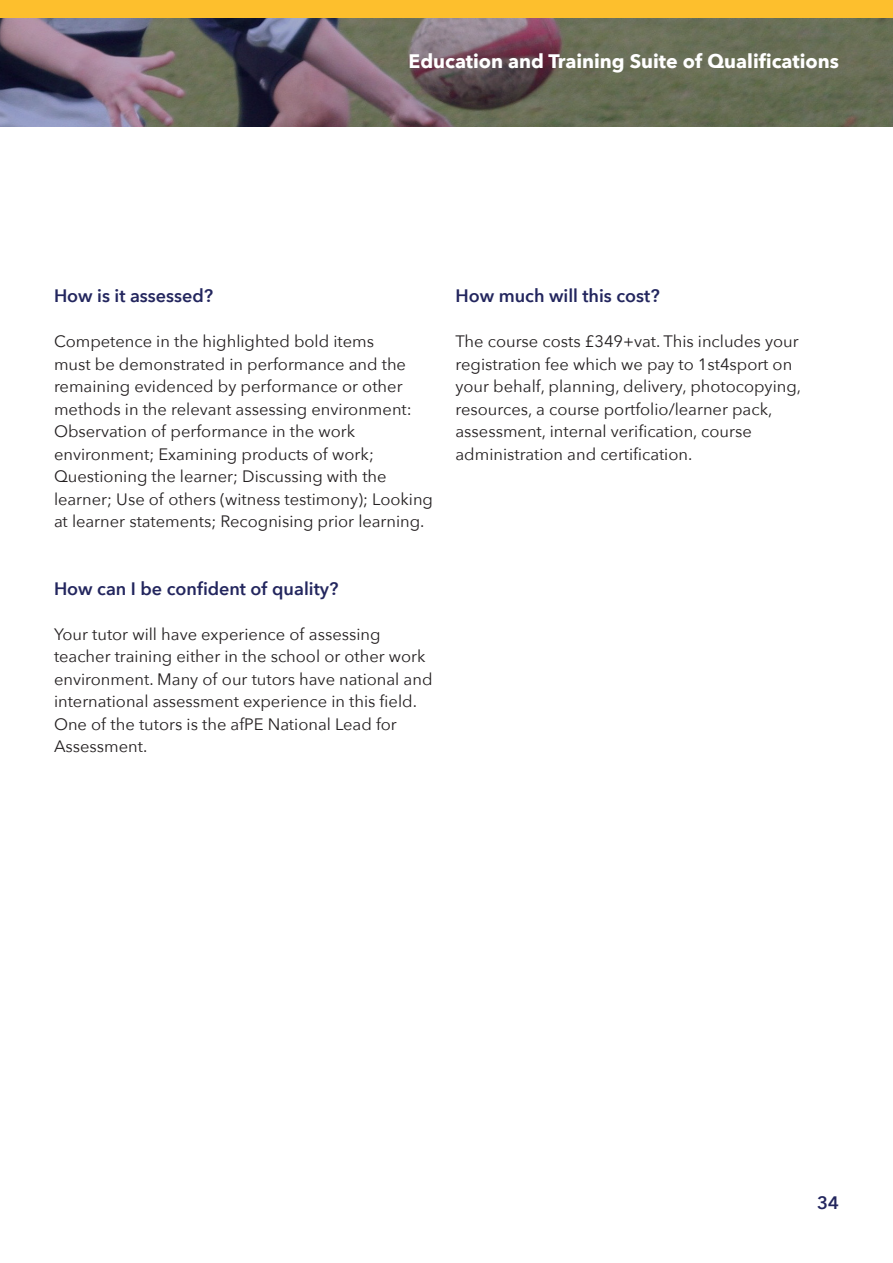
<style>
.page{position:relative;width:893px;height:1263px;background:#fff}
.page>*{position:absolute;margin:0;border:0;box-sizing:border-box;transform-origin:0 0}
.t1{font:700 19.5px "Avenir Next";color:#fff}
.Paragraph_Style_1{font:600 18px "Avenir Next";color:#23265e}
.Paragraph_Style_1-2{font:16.5px/22.5px "Avenir Next";color:#231f20}
</style>
<div class="page">
<svg style="left:0;top:18px;width:893px;height:108px;background:#6b6662"></svg>
<div style="left:0;top:0;width:893px;height:18px;background:#fdbf2d"></div>
<p class="t1" style="left:409px;top:44px;width:432px">Education and Training Suite of Qualifications</p>
<p class="Paragraph_Style_1" style="left:54px;top:280px;width:161px">How is it assessed?</p>
<p class="Paragraph_Style_1-2" style="left:54px;top:329px;width:381px">Competence in the highlighted bold items<br>must be demonstrated in performance and the remaining evidenced by performance or other methods in the relevant assessing environment:<br>Observation of performance in the work environment; Examining products of work; Questioning the learner; Discussing with the learner; Use of others (witness testimony); Looking at learner statements; Recognising prior learning.</p>
<p class="Paragraph_Style_1" style="left:54px;top:573px;width:286px">How can I be confident of quality?</p>
<p class="Paragraph_Style_1-2" style="left:54px;top:622px;width:380px">Your tutor will have experience of assessing teacher training either in the school or other work environment. Many of our tutors have national and international assessment experience in this field.<br>One of the tutors is the afPE National Lead for Assessment.</p>
<p class="Paragraph_Style_1" style="left:455px;top:280px;width:206px">How much will this cost?</p>
<p class="Paragraph_Style_1-2" style="left:455px;top:329px;width:347px">The course costs £349+vat. This includes your registration fee which we pay to 1st4sport on your behalf, planning, delivery, photocopying, resources, a course portfolio/learner pack, assessment, internal verification, course administration and certification.</p>
<p class="Paragraph_Style_1" style="left:817px;top:1187px;width:23px">34</p>
</div>
